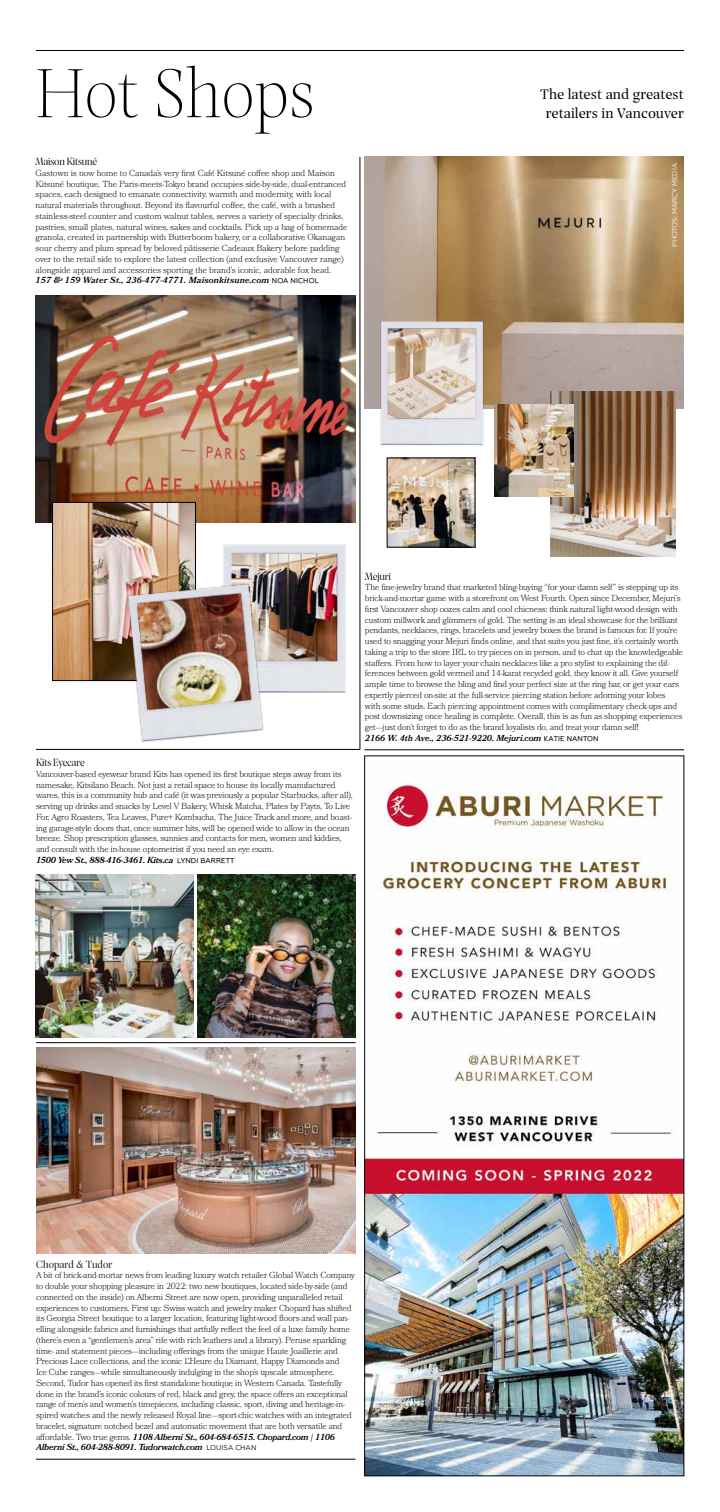
<style>
.page{position:relative;width:720px;height:1512px;background:#fff}
.page>*{position:absolute;margin:0;border:0;box-sizing:border-box;transform-origin:0 0}
.t1{font:300 73.2px "Prospectus L";color:#000}
.t2{font:15px/19px "Prospectus M";color:#000;text-align:center}
.t3{font:11px "Prospectus L";letter-spacing:-.02em;color:#000}
.t4{font:11px "Prospectus L";letter-spacing:.01em;color:#000}
.t5{font:300 8.8px/10.8px "Bookmania";letter-spacing:-.02em;color:#000}
.t6{font:7px "Grover";color:#fff}
.s1{font-weight:600;font-style:italic}
.s2{font-family:"Grover";font-weight:600;font-size:7px}
.s3{font-family:"Grover";font-weight:400;font-size:7px}
</style>
<div class="page">
<hr style="left:36px;top:1459px;width:320px;height:1px;background:#000">
<hr style="left:364px;top:750px;width:320px;height:1px;background:#000">
<hr style="left:36px;top:50px;width:648px;height:1px;background:#000">
<img style="left:36px;top:295px;width:319px;height:228px">
<img style="left:54px;top:504px;width:140px;height:175px">
<div style="left:52px;top:502px;width:144px;height:179px;border:1px solid #000"></div>
<img style="left:367px;top:779px;width:315px;height:695px">
<hr style="left:360px;top:157px;width:1px;height:593px;background:#000">
<hr style="left:36px;top:749px;width:324px;height:1px;background:#000">
<hr style="left:36px;top:1043px;width:320px;height:1px;background:#000">
<img style="left:36px;top:875px;width:158px;height:162px">
<img style="left:198px;top:875px;width:157px;height:162px">
<img style="left:364px;top:157px;width:320px;height:252px">
<img style="left:379px;top:319px;width:106px;height:127px">
<img style="left:550px;top:392px;width:126px;height:164px">
<img style="left:495px;top:405px;width:78px;height:92px">
<img style="left:389px;top:460px;width:84px;height:85px">
<img style="left:36px;top:1047px;width:319px;height:206px">
<img style="left:223px;top:544px;width:123px;height:149px">
<img style="left:126px;top:582px;width:140px;height:160px">
<h1 class="t1" style="left:36px;top:41px;width:281px">Hot Shops</h1>
<p class="t3" style="left:36px;top:153px;width:63px">Maison Kitsuné</p>
<p class="t5" style="left:36px;top:168px;width:313px">Gastown is now home to Canada’s very first Café Kitsuné coffee shop and Maison Kitsuné boutique. The Paris-meets-Tokyo brand occupies side-by-side, dual-entranced spaces, each designed to emanate connectivity, warmth and modernity, with local natural materials throughout. Beyond its flavourful coffee, the café, with a brushed stainless-steel counter and custom walnut tables, serves a variety of specialty drinks, pastries, small plates, natural wines, sakes and cocktails. Pick up a bag of homemade granola, created in partnership with Butterboom bakery, or a collaborative Okanagan sour cherry and plum spread by beloved pâtisserie Cadeaux Bakery before padding over to the retail side to explore the latest collection (and exclusive Vancouver range) alongside apparel and accessories sporting the brand’s iconic, adorable fox head.<br><span class="s1">157 &amp; 159 Water St., 236-477-4771. Maisonkitsune.com</span> <span class="s2">NOA NICHOL</span></p>
<h2 class="t2" style="left:540px;top:84px;width:145px">The latest and greatest retailers in Vancouver</h2>
<p class="t6" style="left:672px;top:247px;width:86px;rotate:-90deg">PHOTOS: MARCY MEDIA</p>
<p class="t3" style="left:36px;top:754px;width:50px">Kits Eyecare</p>
<p class="t5" style="left:36px;top:768px;width:318px">Vancouver-based eyewear brand Kits has opened its first boutique steps away from its namesake, Kitsilano Beach. Not just a retail space to house its locally manufactured wares, this is a community hub and café (it was previously a popular Starbucks, after all), serving up drinks and snacks by Level V Bakery, Whisk Matcha, Plates by Payts, To Live For, Agro Roasters, Tea Leaves, Pure+ Kombucha, The Juice Truck and more, and boast&shy;ing garage-style doors that, once summer hits, will be opened wide to allow in the ocean breeze. Shop prescription glasses, sunnies and contacts for men, women and kiddies, and consult with the in-house optometrist if you need an eye exam.<br><span class="s1">1500 Yew St., 888-416-3461. Kits.ca</span> <span class="s2">LYNDI BARRETT</span></p>
<p class="t3" style="left:365px;top:568px;width:28px">Mejuri</p>
<p class="t5" style="left:365px;top:582px;width:320px">The fine-jewelry brand that marketed bling-buying “for your damn self” is stepping up its brick-and-mortar game with a storefront on West Fourth. Open since December, Mejuri’s first Vancouver shop oozes calm and cool chicness: think natural light-wood design with custom millwork and glimmers of gold. The setting is an ideal showcase for the brilliant pendants, necklaces, rings, bracelets and jewelry boxes the brand is famous for. If you’re used to snagging your Mejuri finds online, and that suits you just fine, it’s certainly worth taking a trip to the store IRL to try pieces on in person, and to chat up the knowledgeable staffers. From how to layer your chain necklaces like a pro stylist to explaining the dif&shy;ferences between gold vermeil and 14-karat recycled gold, they know it all. Give yourself ample time to browse the bling and find your perfect size at the ring bar, or get your ears expertly pierced on-site at the full-service piercing station before adorning your lobes with some studs. Each piercing appointment comes with complimentary check-ups and post downsizing once healing is complete. Overall, this is as fun as shopping experiences get—just don’t forget to do as the brand loyalists do, and treat your damn self!<br><span class="s1">2166 W. 4th Ave., 236-521-9220. Mejuri.com</span> <span class="s2">KATIE NANTON</span></p>
<p class="t4" style="left:36px;top:1256px;width:78px">Chopard &amp; Tudor</p>
<p class="t5" style="left:36px;top:1270px;width:320px">A bit of brick-and-mortar news from leading luxury watch retailer Global Watch Company to double your shopping pleasure in 2022: two new boutiques, located side-by-side (and connected on the inside) on Alberni Street are now open, providing unparalleled retail experiences to customers. First up: Swiss watch and jewelry maker Chopard has shifted its Georgia Street boutique to a larger location, featuring light-wood floors and wall pan&shy;elling alongside fabrics and furnishings that artfully reflect the feel of a luxe family home (there’s even a “gentlemen’s area” rife with rich leathers and a library). Peruse sparkling time- and statement pieces—including offerings from the unique Haute Joaillerie and Precious Lace collections, and the iconic L’Heure du Diamant, Happy Diamonds and<br>Ice Cube ranges—while simultaneously indulging in the shop’s upscale atmosphere.<br>Second, Tudor has opened its first standalone boutique in Western Canada. Tastefully done in the brand’s iconic colours of red, black and grey, the space offers an exceptional range of men’s and women’s timepieces, including classic, sport, diving and heritage-in&shy;spired watches and the newly released Royal line—sport-chic watches with an integrated bracelet, signature notched bezel and automatic movement that are both versatile and affordable. Two true gems. <span class="s1">1108 Alberni St., 604-684-6515. Chopard.com | 1106<br>Alberni St., 604-288-8091. Tudorwatch.com</span> <span class="s3">LOUISA CHAN</span></p>
</div>
